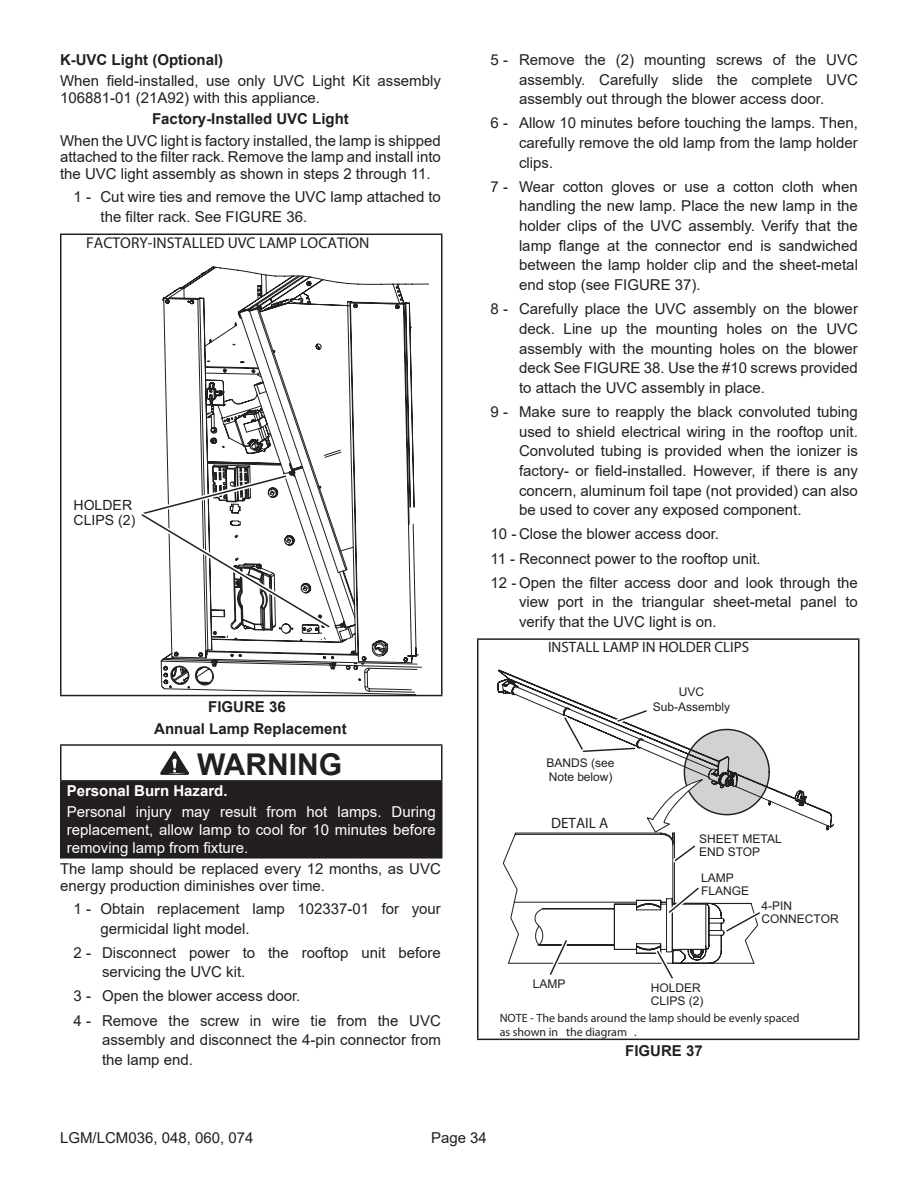
<style>
.page{position:relative;width:918px;height:1188px;background:#fff}
.page>*{position:absolute;margin:0;border:0;box-sizing:border-box;transform-origin:0 0}
.WARNING_20pt{font:700 30px "Arial";color:#231f20}
.t1{font:15.6px "Myriad Pro";color:#231f20}
.Paragraph{font:15px/19.6px "Arial";color:#231f20;text-align:justify}
.White_10pt{font:15px/18px "Arial";color:#fff;text-align:justify}
.Paragraph-2{font:700 15px "Arial";color:#231f20}
.t2{font:15px "Myriad Pro";color:#231f20}
.White_10pt-2{font:700 15px "Arial";color:#fff}
.t3{font:14.1px/15.3px "Arial";color:#231f20}
.t4{font:12px/13px "Arial";color:#231f20}
.t5{font:12px/13px "Myriad Pro";color:#231f20}
</style>
<div class="page">
<hr style="left:60px;top:234px;width:382px;height:1px;background:#231f20">
<hr style="left:60px;top:235px;width:2px;height:460px;background:#231f20">
<hr style="left:441px;top:235px;width:1px;height:460px;background:#231f20">
<hr style="left:60px;top:695px;width:382px;height:1px;background:#231f20">
<svg style="left:163px;top:308px;width:256px;height:379px"></svg>
<svg style="left:141px;top:273px;width:269px;height:368px"></svg>
<div style="left:61px;top:781px;width:381px;height:77px;background:#231f20"></div>
<hr style="left:60px;top:744px;width:382px;height:2px;background:#231f20">
<hr style="left:60px;top:746px;width:2px;height:34px;background:#231f20">
<hr style="left:441px;top:746px;width:1px;height:34px;background:#231f20">
<hr style="left:60px;top:780px;width:382px;height:2px;background:#231f20">
<hr style="left:60px;top:782px;width:2px;height:75px;background:#231f20">
<hr style="left:60px;top:857px;width:382px;height:2px;background:#231f20">
<svg style="left:160px;top:751px;width:29px;height:24px"></svg>
<hr style="left:477px;top:638px;width:383px;height:2px;background:#231f20">
<hr style="left:477px;top:640px;width:1px;height:399px;background:#231f20">
<hr style="left:858px;top:640px;width:2px;height:399px;background:#231f20">
<hr style="left:477px;top:1039px;width:383px;height:1px;background:#231f20">
<svg style="left:765px;top:752px;width:69px;height:79px"></svg>
<svg style="left:499px;top:670px;width:266px;height:309px"></svg>
<p class="Paragraph-2" style="left:60px;top:49px;width:165px">K-UVC Light (Optional)</p>
<p class="Paragraph" style="left:60px;top:72px;width:382px;line-height:16.8px">When field-installed, use only UVC Light Kit assembly<br>106881-01 (21A92) with this appliance.</p>
<p class="Paragraph-2" style="left:152px;top:108px;width:198px">Factory-Installed UVC Light</p>
<p class="Paragraph" style="left:60px;top:132px;width:382px;line-height:16.8px">When the UVC light is factory installed, the lamp is shipped attached to the filter rack. Remove the lamp and install into the UVC light assembly as shown in steps 2 through 11.</p>
<p class="Paragraph" style="left:100px;top:187px;width:342px;text-indent:-27px">1 - Cut wire ties and remove the UVC lamp attached to the filter rack. See FIGURE 36.</p>
<p class="t1" style="left:86px;top:233px;width:285px">FACTORY-INSTALLED UVC LAMP LOCATION</p>
<p class="t3" style="left:74px;top:497px;width:63px">HOLDER<br>CLIPS (2)</p>
<p class="Paragraph-2" style="left:208px;top:697px;width:79px">FIGURE 36</p>
<p class="Paragraph-2" style="left:154px;top:718px;width:194px">Annual Lamp Replacement</p>
<p class="WARNING_20pt" style="left:197px;top:743px;width:146px">WARNING</p>
<p class="White_10pt-2" style="left:67px;top:780px;width:162px">Personal Burn Hazard.</p>
<p class="White_10pt" style="left:67px;top:803px;width:371px">Personal injury may result from hot lamps. During replacement, allow lamp to cool for 10 minutes before removing lamp from fixture.</p>
<p class="Paragraph" style="left:60px;top:860px;width:382px;line-height:16.8px">The lamp should be replaced every 12 months, as UVC energy production diminishes over time.</p>
<p class="Paragraph" style="left:100px;top:899px;width:342px;text-indent:-27px">1 - Obtain replacement lamp 102337-01 for your germicidal light model.</p>
<p class="Paragraph" style="left:102px;top:943px;width:340px;text-indent:-28px">2 - Disconnect power to the rooftop unit before servicing the UVC kit.</p>
<p class="Paragraph" style="left:74px;top:986px;width:228px">3 - Open the blower access door.</p>
<p class="Paragraph" style="left:102px;top:1010px;width:341px;text-indent:-28px">4 - Remove the screw in wire tie from the UVC assembly and disconnect the 4-pin connector from the lamp end.</p>
<p class="Paragraph" style="left:519px;top:50px;width:340px;text-indent:-28px">5 - Remove the (2) mounting screws of the UVC assembly. Carefully slide the complete UVC assembly out through the blower access door.</p>
<p class="Paragraph" style="left:519px;top:113px;width:340px;text-indent:-28px">6 - Allow 10 minutes before touching the lamps. Then, carefully remove the old lamp from the lamp holder clips.</p>
<p class="Paragraph" style="left:519px;top:177px;width:340px;text-indent:-28px">7 - Wear cotton gloves or use a cotton cloth when handling the new lamp. Place the new lamp in the holder clips of the UVC assembly. Verify that the lamp flange at the connector end is sandwiched between the lamp holder clip and the sheet-metal end stop (see FIGURE 37).</p>
<p class="Paragraph" style="left:519px;top:299px;width:341px;text-indent:-28px">8 - Carefully place the UVC assembly on the blower deck. Line up the mounting holes on the UVC assembly with the mounting holes on the blower deck See FIGURE 38. Use the #10 screws provided to attach the UVC assembly in place.</p>
<p class="Paragraph" style="left:519px;top:402px;width:340px;text-indent:-28px">9 - Make sure to reapply the black convoluted tubing used to shield electrical wiring in the rooftop unit.<br>Convoluted tubing is provided when the ionizer is factory- or field-installed. However, if there is any concern, aluminum foil tape (not provided) can also be used to cover any exposed component.</p>
<p class="Paragraph" style="left:490px;top:524px;width:230px">10 - Close the blower access door.</p>
<p class="Paragraph" style="left:490px;top:548px;width:272px">11 - Reconnect power to the rooftop unit.</p>
<p class="Paragraph" style="left:519px;top:572px;width:340px;text-indent:-28px">12 - Open the filter access door and look through the view port in the triangular sheet-metal panel to verify that the UVC light is on.</p>
<p class="t2" style="left:548px;top:638px;width:203px">INSTALL LAMP IN HOLDER CLIPS</p>
<p class="t4" style="left:547px;top:755px;width:70px;line-height:14.2px">BANDS (see<br>Note below)</p>
<p class="t2" style="left:551px;top:814px;width:59px">DETAIL A</p>
<p class="t4" style="left:653px;top:685px;width:79px;line-height:14.2px;text-align:center">UVC<br>Sub-Assembly</p>
<p class="t4" style="left:699px;top:833px;width:84px">SHEET METAL<br>END STOP</p>
<p class="t4" style="left:701px;top:871px;width:50px">LAMP<br>FLANGE</p>
<p class="t4" style="left:761px;top:899px;width:79px">4-PIN<br>CONNECTOR</p>
<p class="t4" style="left:533px;top:977px;width:34px">LAMP</p>
<p class="t5" style="left:500px;top:1012px;width:301px">NOTE - The bands around the lamp should be evenly spaced as shown in the diagram .</p>
<p class="t4" style="left:651px;top:981px;width:54px">HOLDER<br>CLIPS (2)</p>
<p class="Paragraph-2" style="left:625px;top:1040px;width:79px">FIGURE 37</p>
<p class="Paragraph" style="left:60px;top:1128px;width:195px">LGM/LCM036, 048, 060, 074</p>
<p class="Paragraph" style="left:431px;top:1128px;width:57px">Page 34</p>
</div>
